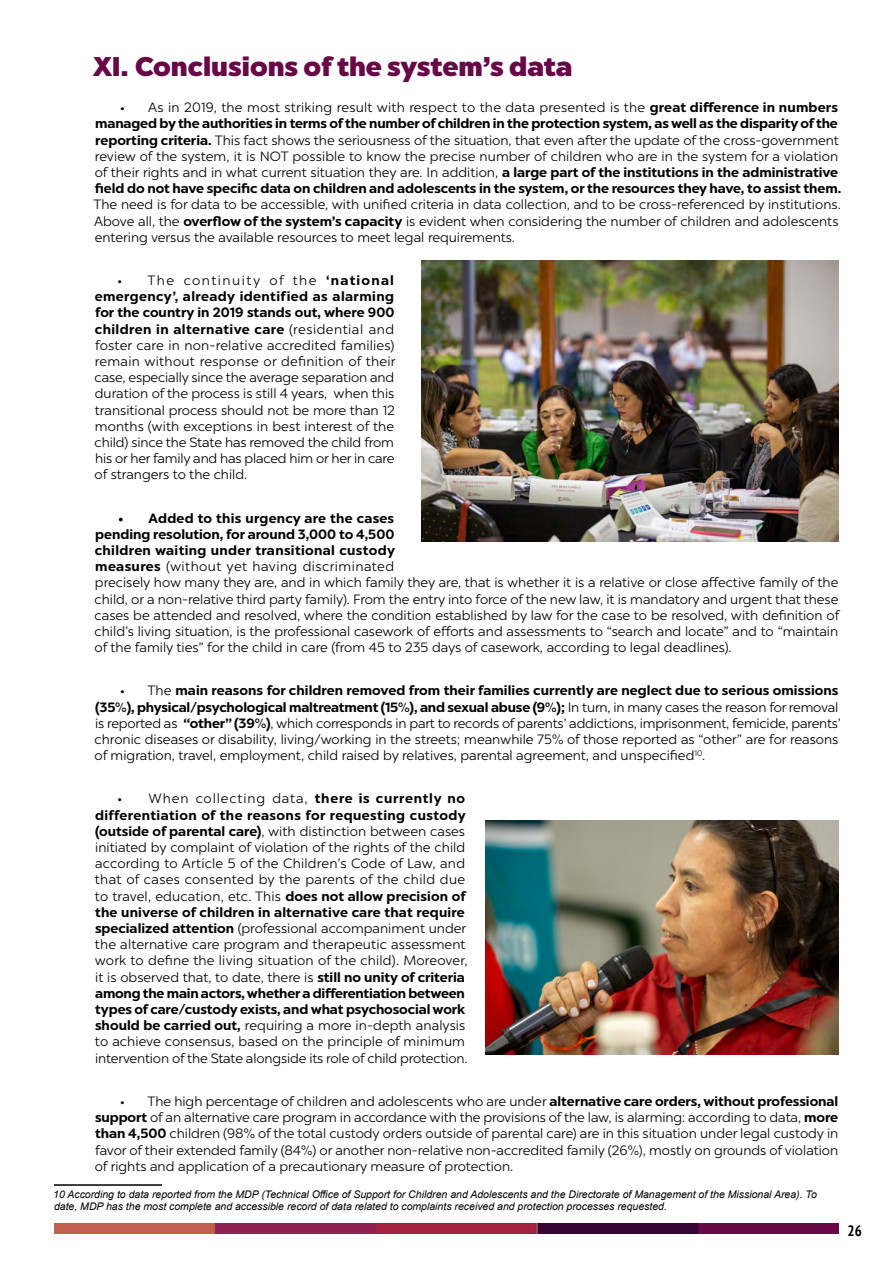
<style>
.page{position:relative;width:893px;height:1263px;background:#fff}
.page>*{position:absolute;margin:0;border:0;box-sizing:border-box;transform-origin:0 0}
.t1{font:800 27px "Chronica Pro";color:#680847}
.t2{font:700 condensed 15px "PT Sans";color:#000}
.t3{font:13.5px/16.2px "Chronica Pro";color:#000}
.t4{font:italic 10.5px/12.6px "Arial";color:#000}
.s1{font-weight:700}
</style>
<div class="page">
<img style="left:54px;top:1224px;width:785px;height:10px">
<hr style="left:54px;top:1184px;width:108px;height:2px;background:#000">
<img style="left:422px;top:261px;width:417px;height:280px">
<img style="left:486px;top:821px;width:353px;height:234px">
<h1 class="t1" style="left:94px;top:49px;width:481px">XI. Conclusions of the system’s data</h1>
<p class="t3" style="left:95px;top:99px;width:748px;text-indent:25px">• As in 2019, the most striking result with respect to the data presented is the <span class="s1">great difference in numbers managed by the authorities in terms of the number of children in the protection system, as well as the disparity of the reporting criteria.</span> This fact shows the seriousness of the situation, that even after the update of the cross-government review of the system, it is NOT possible to know the precise number of children who are in the system for a violation of their rights and in what current situation they are. In addition, <span class="s1">a large part of the institutions in the administrative field do not have specific data on children and adolescents in the system, or the resources they have, to assist them.</span></p>
<p class="t3" style="left:93px;top:197px;width:749px">The need is for data to be accessible, with unified criteria in data collection, and to be cross-referenced by institutions.<br>Above all, the <span class="s1">overflow of the system’s capacity</span> is evident when considering the number of children and adolescents entering versus the available resources to meet legal requirements.</p>
<p class="t3" style="left:95px;top:272px;width:302px;text-align:justify;text-indent:23px">• The continuity of the <span class="s1">‘national emergency’, already identified as alarming for the country in 2019 stands out, where 900 children in alternative care</span> (residential and foster care in non-relative accredited families) remain without response or definition of their case, especially since the average separation and duration of the process is still 4 years, when this transitional process should not be more than 12 months (with exceptions in best interest of the child) since the State has removed the child from his or her family and has placed him or her in care of strangers to the child.</p>
<p class="t3" style="left:95px;top:510px;width:746px;text-indent:24px"><span class="s1">• Added to this urgency are the cases<br>pending resolution, for around 3,000 to 4,500<br>children waiting under transitional custody<br>measures</span> (without yet having discriminated<br>precisely how many they are, and in which family they are, that is whether it is a relative or close affective family of the child, or a non-relative third party family). From the entry into force of the new law, it is mandatory and urgent that these cases be attended and resolved, where the condition established by law for the case to be resolved, with definition of child’s living situation, is the professional casework of efforts and assessments to “search and locate” and to “maintain of the family ties” for the child in care (from 45 to 235 days of casework, according to legal deadlines).</p>
<p class="t3" style="left:95px;top:683px;width:748px;text-indent:25px">• The <span class="s1">main reasons for children removed from their families currently are neglect due to serious omissions (35%), physical/psychological maltreatment (15%), and sexual abuse (9%);</span> In turn, in many cases the reason for removal is reported as <span class="s1">“other” (39%)</span>, which corresponds in part to records of parents’ addictions, imprisonment, femicide, parents’ chronic diseases or disability, living/working in the streets; meanwhile 75% of those reported as “other” are for reasons of migration, travel, employment, child raised by relatives, parental agreement, and unspecified<sup>10</sup>.</p>
<p class="t3" style="left:95px;top:791px;width:374px;text-indent:22px">• When collecting data, <span class="s1">there is currently no differentiation of the reasons for requesting custody (outside of parental care)</span>, with distinction between cases initiated by complaint of violation of the rights of the child according to Article 5 of the Children’s Code of Law, and that of cases consented by the parents of the child due to travel, education, etc. This <span class="s1">does not allow precision of the universe of children in alternative care that require specialized attention</span> (professional accompaniment under the alternative care program and therapeutic assessment work to define the living situation of the child). Moreover, it is observed that, to date, there is <span class="s1">still no unity of criteria among the main actors, whether a differentiation between types of care/custody exists, and what psychosocial work should be carried out,</span> requiring a more in-depth analysis to achieve consensus, based on the principle of minimum intervention of the State alongside its role of child protection.</p>
<p class="t3" style="left:95px;top:1093px;width:745px;text-align:justify;text-indent:25px">• The high percentage of children and adolescents who are under <span class="s1">alternative care orders, without professional support</span> of an alternative care program in accordance with the provisions of the law, is alarming: according to data, <span class="s1">more than 4,500</span> children (98% of the total custody orders outside of parental care) are in this situation under legal custody in favor of their extended family (84%) or another non-relative non-accredited family (26%), mostly on grounds of violation of rights and application of a precautionary measure of protection.</p>
<p class="t4" style="left:53px;top:1188px;width:765px">10 According to data reported from the MDP (Technical Office of Support for Children and Adolescents and the Directorate of Management of the Missional Area). To date, MDP has the most complete and accessible record of data related to complaints received and protection processes requested.</p>
<p class="t2" style="left:848px;top:1221px;width:16px">26</p>
</div>
